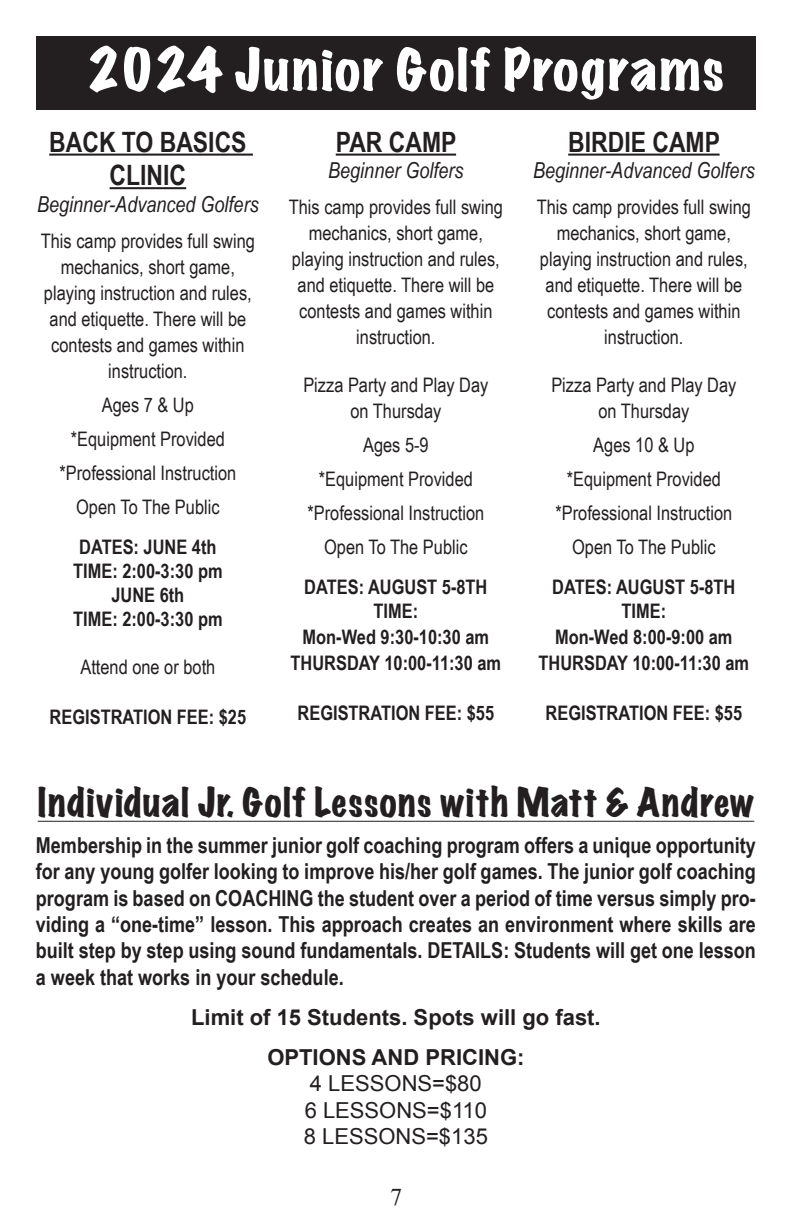
<style>
.page{position:relative;width:792px;height:1224px;background:#fff}
.page>*{position:absolute;margin:0;border:0;box-sizing:border-box;transform-origin:0 0}
.t1{font:expanded 52px "Marker Felt";letter-spacing:.04em;color:#fff}
.t2{font:expanded 36px "Marker Felt";letter-spacing:.035em;color:#231f20}
.t3{font:700 28px/33.6px "Arial Narrow";color:#231f20;text-align:center}
.t4{font:24px "Times New Roman";color:#231f20}
.t5{font:700 22px/26.4px "Arial Narrow";color:#231f20;text-align:justify}
.t6{font:italic 22px "Arial Narrow";color:#231f20}
.t7{font:700 22px/40px "Arial";color:#231f20;text-align:center}
.t8{font:22px/26.4px "Arial";color:#231f20}
.t9{font:20px/26px "Arial Narrow";color:#231f20;text-align:center}
.t10{font:700 20px/24px "Arial Narrow";color:#231f20;text-align:center}
</style>
<div class="page">
<div style="left:36px;top:36px;width:720px;height:74px;background:#231f20"></div>
<hr style="left:38px;top:821px;width:716px;height:1px;background:#231f20">
<hr style="left:49px;top:154px;width:204px;height:2px;background:#231f20">
<hr style="left:110px;top:187px;width:76px;height:2px;background:#231f20">
<hr style="left:336px;top:154px;width:120px;height:2px;background:#231f20">
<hr style="left:568px;top:154px;width:152px;height:2px;background:#231f20">
<h1 class="t1" style="left:86px;top:29px;width:639px">2024 Junior Golf Programs</h1>
<h3 class="t3" style="left:49px;top:124px;width:199px">BACK TO BASICS<br>CLINIC</h3>
<p class="t6" style="left:37px;top:189px;width:223px">Beginner-Advanced Golfers</p>
<p class="t9" style="left:41px;top:227px;width:216px">This camp provides full swing mechanics, short game, playing instruction and rules, and etiquette. There will be contests and games within instruction.</p>
<p class="t9" style="left:59px;top:387px;width:178px;line-height:34px">Ages 7 &amp; Up *Equipment Provided *Professional Instruction<br>Open To The Public</p>
<p class="t10" style="left:73px;top:534px;width:151px">DATES: JUNE 4th<br>TIME: 2:00-3:30 pm<br>JUNE 6th<br>TIME: 2:00-3:30 pm</p>
<p class="t9" style="left:80px;top:653px;width:136px">Attend one or both</p>
<p class="t10" style="left:50px;top:704px;width:198px">REGISTRATION FEE: $25</p>
<h3 class="t3" style="left:336px;top:124px;width:122px">PAR CAMP</h3>
<p class="t6" style="left:328px;top:155px;width:137px">Beginner Golfers</p>
<p class="t9" style="left:289px;top:193px;width:216px">This camp provides full swing mechanics, short game, playing instruction and rules, and etiquette. There will be contests and games within instruction.</p>
<p class="t9" style="left:303px;top:371px;width:187px">Pizza Party and Play Day on Thursday</p>
<p class="t9" style="left:307px;top:427px;width:178px;line-height:34px">Ages 5-9<br>*Equipment Provided *Professional Instruction<br>Open To The Public</p>
<p class="t10" style="left:304px;top:574px;width:185px">DATES: AUGUST 5-8TH<br>TIME:</p>
<p class="t10" style="left:291px;top:623px;width:212px;line-height:26px">Mon-Wed 9:30-10:30 am<br>THURSDAY 10:00-11:30 am</p>
<p class="t10" style="left:298px;top:700px;width:198px">REGISTRATION FEE: $55</p>
<h3 class="t3" style="left:568px;top:124px;width:153px">BIRDIE CAMP</h3>
<p class="t6" style="left:533px;top:155px;width:223px">Beginner-Advanced Golfers</p>
<p class="t9" style="left:537px;top:193px;width:216px">This camp provides full swing mechanics, short game, playing instruction and rules, and etiquette. There will be contests and games within instruction.</p>
<p class="t9" style="left:551px;top:371px;width:187px">Pizza Party and Play Day on Thursday</p>
<p class="t9" style="left:555px;top:427px;width:178px;line-height:34px">Ages 10 &amp; Up *Equipment Provided *Professional Instruction<br>Open To The Public</p>
<p class="t10" style="left:552px;top:574px;width:185px">DATES: AUGUST 5-8TH<br>TIME:</p>
<p class="t10" style="left:539px;top:623px;width:212px;line-height:26px">Mon-Wed 8:00-9:00 am<br>THURSDAY 10:00-11:30 am</p>
<p class="t10" style="left:546px;top:700px;width:198px">REGISTRATION FEE: $55</p>
<h2 class="t2" style="left:38px;top:774px;width:718px">Individual Jr. Golf Lessons with Matt &amp; Andrew</h2>
<p class="t5" style="left:36px;top:831px;width:722px">Membership in the summer junior golf coaching program offers a unique opportunity for any young golfer looking to improve his/her golf games. The junior golf coaching program is based on COACHING the student over a period of time versus simply pro&shy;viding a “one-time” lesson. This approach creates an environment where skills are built step by step using sound fundamentals. DETAILS: Students will get one lesson a week that works in your schedule.</p>
<p class="t7" style="left:191px;top:998px;width:411px">Limit of 15 Students. Spots will go fast.<br>OPTIONS AND PRICING:</p>
<p class="t8" style="left:304px;top:1071px;width:186px">4 LESSONS=$80<br>6 LESSONS=$110<br>8 LESSONS=$135</p>
<p class="t4" style="left:390px;top:1180px;width:13px">7</p>
</div>
